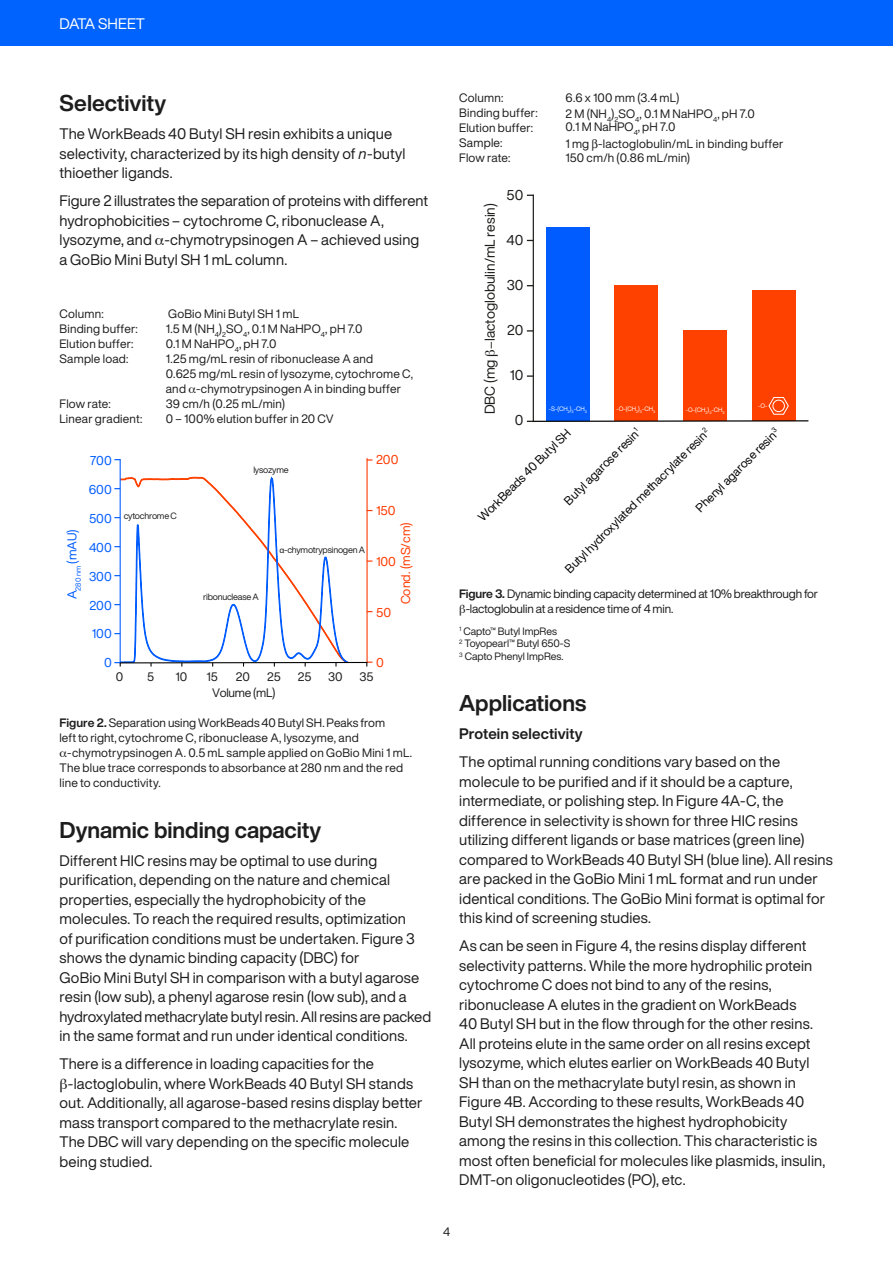
<style>
.page{position:relative;width:893px;height:1263px;background:#fff}
.page>*{position:absolute;margin:0;border:0;box-sizing:border-box;transform-origin:0 0}
.t1{font:700 22.5px "Helvetica Now Display";color:#1d1d1d}
.t2{font:15px/19.5px "Helvetica Now Display";letter-spacing:.01em;color:#1d1d1d}
.t3{font:700 15px "Helvetica Now Display";letter-spacing:.005em;color:#1d1d1d}
.t4{font:15px "Helvetica Now Display";letter-spacing:.005em;color:#fff}
.t5{font:13.95px "Helvetica Now Display";color:#1d1d1b}
.t6{font:12.6px "Helvetica Now Display";letter-spacing:-.005em;color:#005cff}
.t7{font:12.6px "Helvetica Now Display";letter-spacing:-.005em;color:#ff3a00}
.t8{font:12.15px "Helvetica Now Display";color:#1d1d1d}
.t9{font:12.15px "Helvetica Now Display";letter-spacing:-.025em;color:#1d1d1d}
.t10{font:12px/15px "Helvetica Now Display";letter-spacing:.015em;color:#1d1d1d}
.t11{font:12px/15px "Helvetica Now Display";letter-spacing:-.015em;color:#1d1d1d}
.t12{font:12px "Helvetica Now Display";color:#000}
.t13{font:12px "Helvetica Now Display";color:#231f20}
.t14{font:10.5px/12.8px "Helvetica Now Display";letter-spacing:-.005em;color:#1d1d1d}
.t15{font:9px "Helvetica Now Display";letter-spacing:-.025em;color:#1d1d1d}
.t16{font:6.3px "Helvetica Now Display";color:#fff}
.s1{font-style:italic}
.s2{font-family:"Myriad Pro"}
.s3{font-weight:700}
</style>
<div class="page">
<div style="left:0;top:0;width:893px;height:46px;background:#0063fe"></div>
<hr style="left:120px;top:459px;width:1px;height:204px;background:#005cff">
<hr style="left:366px;top:458px;width:2px;height:205px;background:#ff3a00">
<svg style="left:114px;top:477px;width:234px;height:189px"></svg>
<hr style="left:120px;top:662px;width:247px;height:1px;background:#000">
<div style="left:615px;top:286px;width:43px;height:135px;background:#ff4100"></div>
<div style="left:683px;top:331px;width:44px;height:90px;background:#ff4100"></div>
<div style="left:752px;top:290px;width:43px;height:131px;background:#ff4100"></div>
<div style="left:546px;top:228px;width:44px;height:193px;background:#005cff"></div>
<hr style="left:533px;top:195px;width:1px;height:227px;background:#1d1d1b">
<svg style="left:527px;top:330px;width:6px;height:2px"></svg>
<svg style="left:527px;top:375px;width:6px;height:2px"></svg>
<svg style="left:527px;top:397px;width:282px;height:25px"></svg>
<div style="left:773px;top:400px;width:11px;height:12px;background:#ff4100;border-radius:50%"></div>
<div style="left:773px;top:400px;width:12px;height:12px;border:1px solid #fff;border-radius:50%"></div>
<p class="t4" style="left:60px;top:13px;width:87px">DATA SHEET</p>
<h1 class="t1" style="left:60px;top:88px;width:108px">Selectivity</h1>
<p class="t2" style="left:60px;top:124px;width:348px">The WorkBeads 40 Butyl SH resin exhibits a unique selectivity, characterized by its high density of <span class="s1">n</span>-butyl thioether ligands.</p>
<p class="t2" style="left:60px;top:191px;width:370px">Figure 2 illustrates the separation of proteins with different hydrophobicities – cytochrome C, ribonuclease A, lysozyme, and -chymotrypsinogen A – achieved using a GoBio Mini Butyl SH 1 mL column.</p>
<p class="t10" style="left:60px;top:306px;width:46px">Column:</p>
<p class="t10" style="left:168px;top:306px;width:133px">GoBio Mini Butyl SH 1 mL</p>
<p class="t10" style="left:60px;top:321px;width:80px">Binding buffer:</p>
<p class="t10" style="left:166px;top:321px;width:198px">1.5 M (NH<sub>4</sub>)<sub>2</sub>SO<sub>4</sub>, 0.1 M NaHPO<sub>4</sub>, pH 7.0</p>
<p class="t10" style="left:60px;top:336px;width:75px">Elution buffer:</p>
<p class="t10" style="left:166px;top:336px;width:112px">0.1 M NaHPO<sub>4</sub>, pH 7.0</p>
<p class="t10" style="left:60px;top:351px;width:70px">Sample load:</p>
<p class="t10" style="left:166px;top:351px;width:249px">1.25 mg/mL resin of ribonuclease A and<br>0.625 mg/mL resin of lysozyme, cytochrome C, and -chymotrypsinogen A in binding buffer</p>
<p class="t10" style="left:60px;top:396px;width:53px">Flow rate:</p>
<p class="t10" style="left:166px;top:396px;width:121px">39 cm/h (0.25 mL/min)</p>
<p class="t10" style="left:60px;top:411px;width:84px">Linear gradient:</p>
<p class="t10" style="left:166px;top:411px;width:169px">0 – 100% elution buffer in 20 CV</p>
<p class="t6" style="left:63px;top:599px;width:72px;rotate:-90deg">A<sub>280</sub> <sub>nm</sub> (mAU)</p>
<p class="t6" style="left:90px;top:452px;width:23px">700</p>
<p class="t6" style="left:89px;top:481px;width:24px">600</p>
<p class="t6" style="left:89px;top:510px;width:24px">500</p>
<p class="t6" style="left:89px;top:539px;width:24px">400</p>
<p class="t6" style="left:89px;top:567px;width:24px">300</p>
<p class="t6" style="left:89px;top:596px;width:24px">200</p>
<p class="t6" style="left:92px;top:625px;width:21px">100</p>
<p class="t6" style="left:104px;top:654px;width:9px">0</p>
<p class="t15" style="left:124px;top:509px;width:55px">cytochrome C</p>
<p class="t15" style="left:253px;top:463px;width:37px">lysozyme</p>
<p class="t7" style="left:376px;top:451px;width:24px">200</p>
<p class="t15" style="left:203px;top:590px;width:57px">ribonuclease A</p>
<p class="t15" style="left:279px;top:543px;width:87px"><span class="s2">α</span>-chymotrypsinogen A</p>
<p class="t7" style="left:376px;top:502px;width:21px">150</p>
<p class="t7" style="left:397px;top:604px;width:84px;rotate:-90deg">Cond. (mS/cm)</p>
<p class="t7" style="left:376px;top:552px;width:21px">100</p>
<p class="t7" style="left:376px;top:603px;width:16px">50</p>
<p class="t7" style="left:376px;top:654px;width:9px">0</p>
<p class="t8" style="left:116px;top:668px;width:9px">0</p>
<p class="t8" style="left:175px;top:668px;width:13px">10</p>
<p class="t8" style="left:147px;top:668px;width:9px">5</p>
<p class="t8" style="left:207px;top:668px;width:13px">15</p>
<p class="t8" style="left:236px;top:668px;width:16px">20</p>
<p class="t8" style="left:267px;top:668px;width:15px">25</p>
<p class="t8" style="left:298px;top:668px;width:15px">25</p>
<p class="t8" style="left:359px;top:668px;width:16px">35</p>
<p class="t8" style="left:328px;top:668px;width:16px">30</p>
<p class="t9" style="left:212px;top:684px;width:65px">Volume (mL)</p>
<p class="t10" style="left:60px;top:715px;width:327px"><span class="s3">Figure 2.</span> Separation using WorkBeads 40 Butyl SH. Peaks from left to right, cytochrome C, ribonuclease A, lysozyme, and</p>
<p class="t10" style="left:60px;top:745px;width:354px;text-indent:8px">-chymotrypsinogen A. 0.5 mL sample applied on GoBio Mini 1 mL.<br>The blue trace corresponds to absorbance at 280 nm and the red line to conductivity.</p>
<h1 class="t1" style="left:60px;top:814px;width:263px">Dynamic binding capacity</h1>
<p class="t2" style="left:60px;top:851px;width:373px">Different HIC resins may be optimal to use during purification, depending on the nature and chemical properties, especially the hydrophobicity of the molecules. To reach the required results, optimization<br>of purification conditions must be undertaken. Figure 3 shows the dynamic binding capacity (DBC) for<br>GoBio Mini Butyl SH in comparison with a butyl agarose resin (low sub), a phenyl agarose resin (low sub), and a hydroxylated methacrylate butyl resin. All resins are packed in the same format and run under identical conditions.</p>
<p class="t2" style="left:60px;top:1054px;width:316px">There is a difference in loading capacities for the</p>
<p class="t2" style="left:68px;top:1074px;width:347px">-lactoglobulin, where WorkBeads 40 Butyl SH stands</p>
<p class="t2" style="left:60px;top:1093px;width:364px">out. Additionally, all agarose-based resins display better</p>
<p class="t2" style="left:60px;top:1113px;width:339px">mass transport compared to the methacrylate resin.</p>
<p class="t2" style="left:60px;top:1132px;width:351px">The DBC will vary depending on the specific molecule</p>
<p class="t2" style="left:60px;top:1152px;width:94px">being studied.</p>
<p class="t10" style="left:459px;top:90px;width:80px">Column:<br>Binding buffer:<br>Elution buffer:<br>Sample:<br>Flow rate:</p>
<p class="t10" style="left:566px;top:90px;width:191px;line-height:15.8px">6.6 x 100 mm (3.4 mL)<br>2 M (NH<sub>4</sub>)<sub>2</sub>SO<sub>4</sub>, 0.1 M NaHPO<sub>4</sub>, pH 7.0</p>
<p class="t10" style="left:565px;top:119px;width:219px;line-height:16.4px">0.1 M NaHPO<sub>4</sub>, pH 7.0<br>1 mg -lactoglobulin/mL in binding buffer</p>
<p class="t10" style="left:565px;top:150px;width:126px">150 cm/h (0.86 mL/min)</p>
<p class="t5" style="left:507px;top:186px;width:18px">50</p>
<p class="t5" style="left:507px;top:231px;width:18px">40</p>
<p class="t5" style="left:507px;top:276px;width:18px">30</p>
<p class="t5" style="left:507px;top:321px;width:18px">20</p>
<p class="t5" style="left:510px;top:366px;width:15px">10</p>
<p class="t5" style="left:515px;top:411px;width:10px">0</p>
<p class="t5" style="left:480px;top:414px;width:212px;rotate:-90deg">DBC (mg −lactoglobulin/mL resin)</p>
<p class="t16" style="left:758px;top:401px;width:11px">-O-</p>
<p class="t16" style="left:549px;top:404px;width:39px">-S-(CH<sub>2</sub>)<sub>3</sub>-CH<sub>3</sub></p>
<p class="t16" style="left:616px;top:404px;width:40px">-O-(CH<sub>2</sub>)<sub>3</sub>-CH<sub>3</sub></p>
<p class="t16" style="left:686px;top:405px;width:40px">-O-(CH<sub>2</sub>)<sub>3</sub>-CH<sub>3</sub></p>
<p class="t12" style="left:692px;top:504px;width:114px;rotate:-45deg">Phenyl agarose resin<sup>3</sup></p>
<p class="t12" style="left:561px;top:565px;width:200px;rotate:-45deg">Butyl hydroxylated methacrylate resin<sup>2</sup></p>
<p class="t12" style="left:560px;top:497px;width:103px;rotate:-45deg">Butyl agarose resin<sup>1</sup></p>
<p class="t12" style="left:474px;top:513px;width:127px;rotate:-45deg">W orkBeads 40 Butyl SH</p>
<p class="t11" style="left:466px;top:586px;width:354px;text-indent:-6px"><span class="s3">Figure 3.</span> Dynamic binding capacity determined at 10% breakthrough for -lactoglobulin at a residence time of 4 min.</p>
<p class="t14" style="left:459px;top:624px;width:113px"><sup>1</sup> Capto™ Butyl ImpRes<br><sup>2</sup> Toyopearl™ Butyl 650-S<br><sup>3</sup> Capto Phenyl ImpRes.</p>
<h1 class="t1" style="left:459px;top:688px;width:129px">Applications</h1>
<p class="t3" style="left:459px;top:724px;width:125px">Protein selectivity</p>
<p class="t2" style="left:459px;top:752px;width:375px">The optimal running conditions vary based on the molecule to be purified and if it should be a capture, intermediate, or polishing step. In Figure 4A-C, the difference in selectivity is shown for three HIC resins utilizing different ligands or base matrices (green line) compared to WorkBeads 40 Butyl SH (blue line). All resins are packed in the GoBio Mini 1 mL format and run under identical conditions. The GoBio Mini format is optimal for this kind of screening studies.</p>
<p class="t2" style="left:459px;top:936px;width:368px">As can be seen in Figure 4, the resins display different selectivity patterns. While the more hydrophilic protein cytochrome C does not bind to any of the resins, ribonuclease A elutes in the gradient on WorkBeads<br>40 Butyl SH but in the flow through for the other resins.<br>All proteins elute in the same order on all resins except lysozyme, which elutes earlier on WorkBeads 40 Butyl SH than on the methacrylate butyl resin, as shown in Figure 4B. According to these results, WorkBeads 40<br>Butyl SH demonstrates the highest hydrophobicity among the resins in this collection. This characteristic is most often beneficial for molecules like plasmids, insulin, DMT-on oligonucleotides (PO), etc.</p>
<p class="t13" style="left:443px;top:1224px;width:8px">4</p>
</div>
